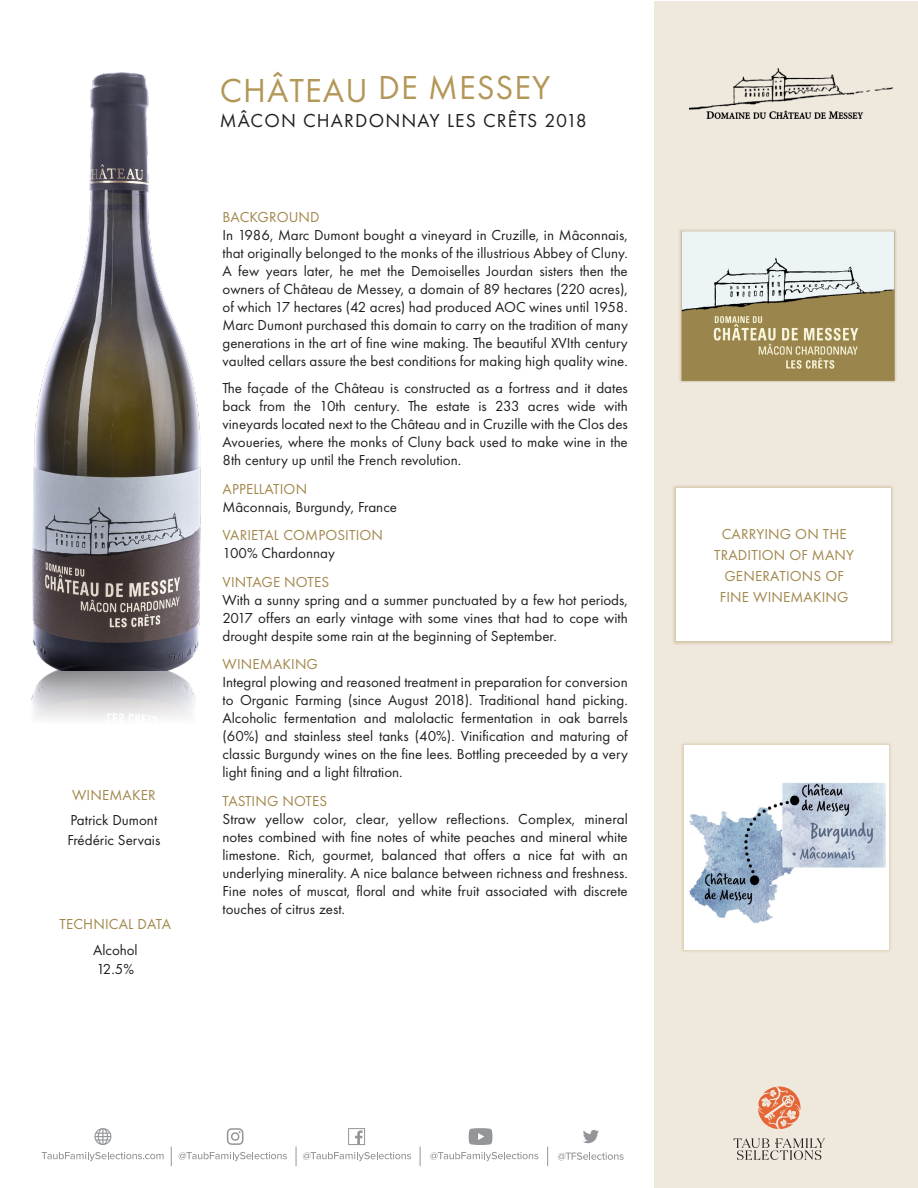
<style>
.page{position:relative;width:918px;height:1188px;background:#fff}
.page>*{position:absolute;margin:0;border:0;box-sizing:border-box;transform-origin:0 0}
._2_Producer_Name{font:34.5px "Futura PT";letter-spacing:.03em;color:#b39758}
._3_Wine_Name___Vint{font:19.5px "Futura PT";letter-spacing:.06em;color:#231f20}
._5_Body_Text{font:15px/18px "Futura PT";color:#231f20;text-align:justify}
._4_Para_Header{font:15px "Futura PT";letter-spacing:.01em;color:#a2874c}
.Box_blurb_Text{font:15px/21px "Futura PT";letter-spacing:.01em;color:#a2874c;text-align:center}
.Winemkr___Tech_body{font:15px/19.5px "Futura PT";color:#231f20}
.Winemkr___Tech_head{font:15px "Futura PT";letter-spacing:.01em;color:#a2874c}
</style>
<div class="page">
<div style="left:654px;top:1px;width:263px;height:1186px;background:#efe8dc"></div>
<div style="left:679px;top:228px;width:218px;height:155px;background:#b39758;opacity:.65"></div>
<img style="left:681px;top:231px;width:213px;height:150px">
<div style="left:673px;top:485px;width:221px;height:160px;background:#a2874c;opacity:.65"></div>
<div style="left:676px;top:488px;width:215px;height:153px;background:#fff"></div>
<img style="left:32px;top:72px;width:169px;height:594px">
<div style="left:681px;top:742px;width:211px;height:211px;background:#b39758;opacity:.65"></div>
<img style="left:685px;top:745px;width:203px;height:204px">
<img style="left:689px;top:68px;width:203px;height:51px">
<img style="left:31px;top:666px;width:164px;height:53px">
<svg style="left:558px;top:1152px;width:66px;height:8px"></svg>
<svg style="left:42px;top:1152px;width:122px;height:9px"></svg>
<svg style="left:179px;top:1152px;width:108px;height:9px"></svg>
<svg style="left:303px;top:1152px;width:108px;height:9px"></svg>
<svg style="left:430px;top:1152px;width:108px;height:9px"></svg>
<svg style="left:547px;top:1147px;width:1px;height:19px"></svg>
<svg style="left:296px;top:1147px;width:1px;height:19px"></svg>
<svg style="left:171px;top:1147px;width:1px;height:19px"></svg>
<svg style="left:348px;top:1128px;width:17px;height:17px"></svg>
<svg style="left:227px;top:1128px;width:17px;height:17px"></svg>
<svg style="left:420px;top:1147px;width:1px;height:19px"></svg>
<svg style="left:583px;top:1130px;width:16px;height:13px"></svg>
<svg style="left:94px;top:1128px;width:17px;height:17px"></svg>
<svg style="left:469px;top:1128px;width:23px;height:17px"></svg>
<svg style="left:733px;top:1138px;width:92px;height:22px"></svg>
<svg style="left:758px;top:1086px;width:43px;height:43px"></svg>
<p class="Winemkr___Tech_head" style="left:72px;top:786px;width:85px">WINEMAKER</p>
<p class="Winemkr___Tech_body" style="left:67px;top:811px;width:94px">Patrick Dumont<br>Frédéric Servais</p>
<p class="Winemkr___Tech_head" style="left:60px;top:916px;width:113px">TECHNICAL DATA</p>
<p class="Winemkr___Tech_body" style="left:93px;top:940px;width:46px">Alcohol<br>12.5%</p>
<p class="_2_Producer_Name" style="left:220px;top:67px;width:332px">CHÂTEAU DE MESSEY</p>
<p class="_3_Wine_Name___Vint" style="left:220px;top:109px;width:369px">MÂCON CHARDONNAY LES CRÊTS 2018</p>
<p class="_4_Para_Header" style="left:223px;top:208px;width:99px">BACKGROUND</p>
<p class="_5_Body_Text" style="left:222px;top:226px;width:407px">In 1986, Marc Dumont bought a vineyard in Cruzille, in Mâconnais, that originally belonged to the monks of the illustrious Abbey of Cluny.<br>A few years later, he met the Demoiselles Jourdan sisters then the owners of Château de Messey, a domain of 89 hectares (220 acres), of which 17 hectares (42 acres) had produced AOC wines until 1958.<br>Marc Dumont purchased this domain to carry on the tradition of many generations in the art of fine wine making. The beautiful XVIth century vaulted cellars assure the best conditions for making high quality wine.</p>
<p class="_5_Body_Text" style="left:222px;top:379px;width:407px">The façade of the Château is constructed as a fortress and it dates back from the 10th century. The estate is 233 acres wide with vineyards located next to the Château and in Cruzille with the Clos des Avoueries, where the monks of Cluny back used to make wine in the 8th century up until the French revolution.</p>
<p class="_4_Para_Header" style="left:223px;top:480px;width:86px">APPELLATION</p>
<p class="_5_Body_Text" style="left:222px;top:497px;width:176px">Mâconnais, Burgundy, France</p>
<p class="_4_Para_Header" style="left:223px;top:526px;width:162px">VARIETAL COMPOSITION</p>
<p class="_5_Body_Text" style="left:222px;top:544px;width:114px">100% Chardonnay</p>
<p class="_4_Para_Header" style="left:223px;top:573px;width:108px">VINTAGE NOTES</p>
<p class="_5_Body_Text" style="left:222px;top:590px;width:407px">With a sunny spring and a summer punctuated by a few hot periods, 2017 offers an early vintage with some vines that had to cope with drought despite some rain at the beginning of September.</p>
<p class="_4_Para_Header" style="left:223px;top:655px;width:97px">WINEMAKING</p>
<p class="_5_Body_Text" style="left:222px;top:673px;width:407px">Integral plowing and reasoned treatment in preparation for conversion to Organic Farming (since August 2018). Traditional hand picking.<br>Alcoholic fermentation and malolactic fermentation in oak barrels (60%) and stainless steel tanks (40%). Vinification and maturing of classic Burgundy wines on the fine lees. Bottling preceeded by a very light fining and a light filtration.</p>
<p class="_4_Para_Header" style="left:223px;top:792px;width:106px">TASTING NOTES</p>
<p class="_5_Body_Text" style="left:222px;top:809px;width:407px">Straw yellow color, clear, yellow reflections. Complex, mineral notes combined with fine notes of white peaches and mineral white limestone. Rich, gourmet, balanced that offers a nice fat with an underlying minerality. A nice balance between richness and freshness.<br>Fine notes of muscat, floral and white fruit associated with discrete touches of citrus zest.</p>
<p class="Box_blurb_Text" style="left:714px;top:523px;width:141px">CARRYING ON THE<br>TRADITION OF MANY<br>GENERATIONS OF<br>FINE WINEMAKING</p>
</div>
